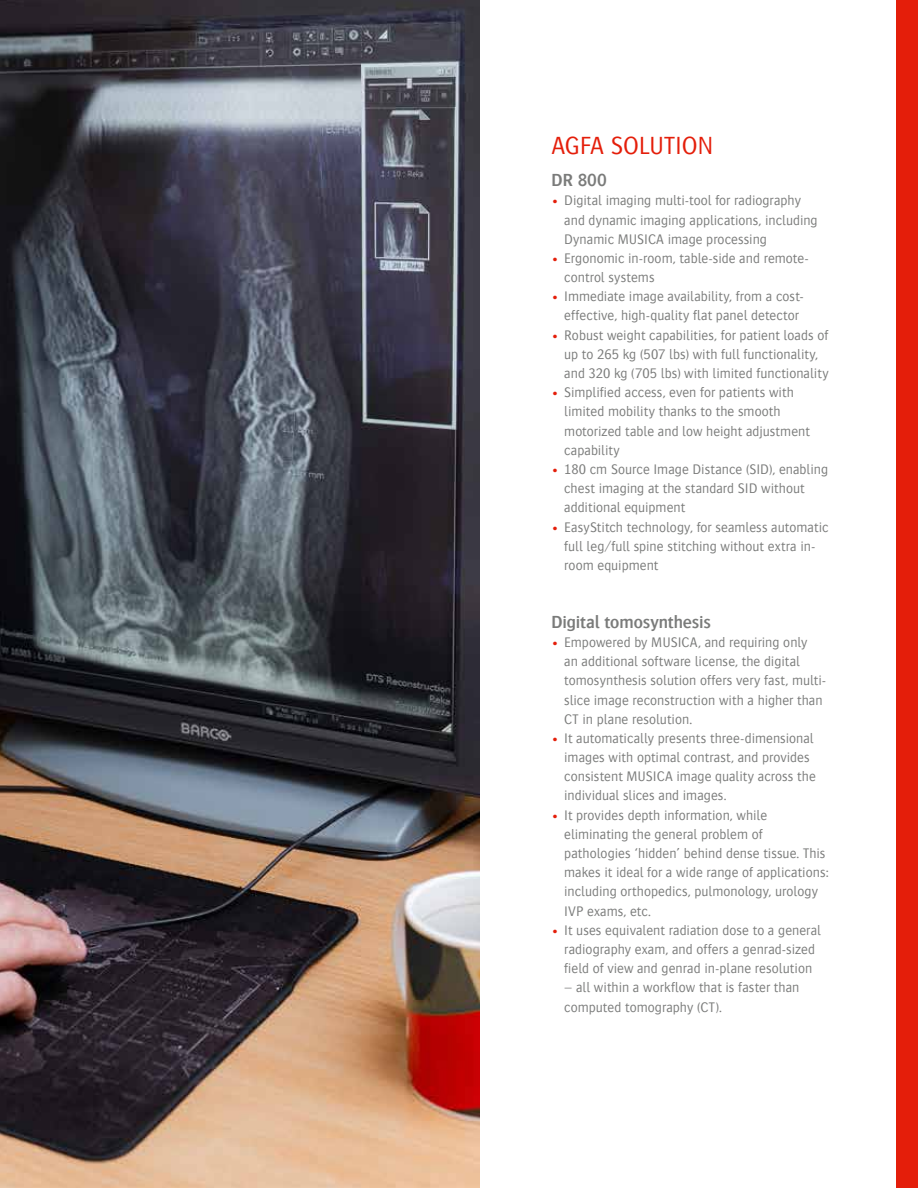
<style>
.page{position:relative;width:918px;height:1188px;background:#fff}
.page>*{position:absolute;margin:0;border:0;box-sizing:border-box;transform-origin:0 0}
.t1{font:300 25.5px "Bosis For Agfa";letter-spacing:-.01em;color:#e41e0a}
.t2{font:600 18px "Bosis For Agfa";letter-spacing:-.005em;color:#7a7b7a}
.t3{font:300 14.25px/19.2px "Bosis For Agfa";letter-spacing:.005em;color:#7a7b7a}
.s1{color:#e41e0a}
</style>
<div class="page">
<img style="left:0;top:0;width:480px;height:1188px">
<div style="left:897px;top:0;width:21px;height:1188px;background:#e41e0a"></div>
<h1 class="t1" style="left:552px;top:132px;width:163px">AGFA SOLUTION</h1>
<p class="t2" style="left:552px;top:170px;width:57px">DR 800</p>
<p class="t3" style="left:564px;top:191px;width:255px;text-indent:-13px"><span class="s1">•</span> Digital imaging multi-tool for radiography and dynamic imaging applications, including<br>Dynamic MUSICA image processing</p>
<p class="t3" style="left:564px;top:248px;width:246px;text-indent:-13px"><span class="s1">•</span> Ergonomic in-room, table-side and remote&shy;control systems</p>
<p class="t3" style="left:552px;top:287px;width:254px;text-align:center"><span class="s1">•</span> Immediate image availability, from a cost&shy;effective, high-quality flat panel detector</p>
<p class="t3" style="left:564px;top:325px;width:266px;text-indent:-13px"><span class="s1">•</span> Robust weight capabilities, for patient loads of up to 265 kg (507 lbs) with full functionality, and 320 kg (705 lbs) with limited functionality</p>
<p class="t3" style="left:564px;top:383px;width:247px;text-indent:-13px"><span class="s1">•</span> Simplified access, even for patients with limited mobility thanks to the smooth motorized table and low height adjustment capability</p>
<p class="t3" style="left:564px;top:460px;width:265px;text-indent:-13px"><span class="s1">•</span> 180 cm Source Image Distance (SID), enabling chest imaging at the standard SID without additional equipment</p>
<p class="t3" style="left:564px;top:517px;width:266px;text-indent:-13px"><span class="s1">•</span> EasyStitch technology, for seamless automatic full leg/full spine stitching without extra in&shy;room equipment</p>
<p class="t2" style="left:552px;top:612px;width:161px">Digital tomosynthesis</p>
<p class="t3" style="left:564px;top:632px;width:264px;text-indent:-13px"><span class="s1">•</span> Empowered by MUSICA, and requiring only<br>an additional software license, the digital tomosynthesis solution offers very fast, multi&shy;slice image reconstruction with a higher than CT in plane resolution.</p>
<p class="t3" style="left:564px;top:728px;width:253px;text-indent:-13px"><span class="s1">•</span> It automatically presents three-dimensional images with optimal contrast, and provides consistent MUSICA image quality across the individual slices and images.</p>
<p class="t3" style="left:564px;top:805px;width:266px;text-indent:-13px"><span class="s1">•</span> It provides depth information, while eliminating the general problem of pathologies ‘hidden’ behind dense tissue. This makes it ideal for a wide range of applications: including orthopedics, pulmonology, urology IVP exams, etc.</p>
<p class="t3" style="left:552px;top:920px;width:271px;text-align:center"><span class="s1">•</span> It uses equivalent radiation dose to a general radiography exam, and offers a genrad-sized field of view and genrad in-plane resolution</p>
<p class="t3" style="left:564px;top:978px;width:237px">– all within a workflow that is faster than computed tomography (CT).</p>
</div>
